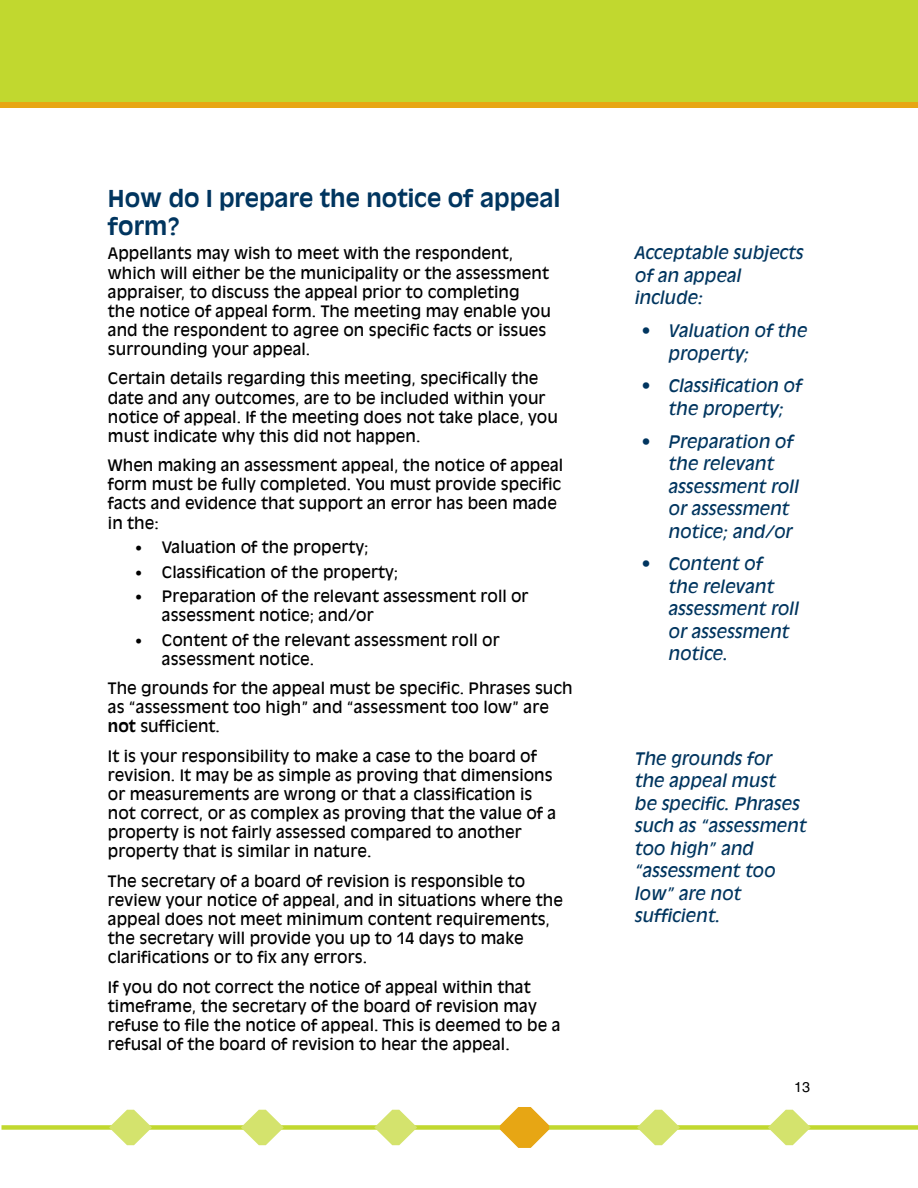
<style>
.page{position:relative;width:918px;height:1188px;background:#fff}
.page>*{position:absolute;margin:0;border:0;box-sizing:border-box;transform-origin:0 0}
.t1{font:700 23.25px/27.9px "Antique Olive LT";color:#00355f}
.t2{font:italic 17.25px/22.5px "Antique Olive LT";color:#00355f}
.t3{font:15.75px/19px "Antique Olive LT";color:#000}
.t4{font:14.25px "Helvetica";color:#000}
.s1{font-family:"Calibri"}
.s2{font-weight:700}
</style>
<div class="page">
<div style="left:0;top:0;width:918px;height:108px;background:#c1d82f"></div>
<div style="left:2px;top:1125px;width:916px;height:5px;background:#c1d82f"></div>
<svg style="left:109px;top:1110px;width:43px;height:35px"></svg>
<svg style="left:768px;top:1110px;width:43px;height:35px"></svg>
<svg style="left:637px;top:1110px;width:43px;height:35px"></svg>
<svg style="left:241px;top:1110px;width:43px;height:35px"></svg>
<svg style="left:499px;top:1107px;width:51px;height:41px"></svg>
<svg style="left:374px;top:1110px;width:43px;height:35px"></svg>
<h1 class="t1" style="left:108px;top:185px;width:454px">How do I prepare the notice of appeal form?</h1>
<p class="t3" style="left:108px;top:244px;width:444px">Appellants may wish to meet with the respondent, which will either be the municipality or the assessment appraiser, to discuss the appeal prior to completing<br>the notice of appeal form. The meeting may enable you and the respondent to agree on specific facts or issues surrounding your appeal.</p>
<p class="t3" style="left:108px;top:369px;width:451px">Certain details regarding this meeting, specifically the date and any outcomes, are to be included within your notice of appeal. If the meeting does not take place, you must indicate why this did not happen.</p>
<p class="t3" style="left:108px;top:456px;width:457px">When making an assessment appeal, the notice of appeal form must be fully completed. You must provide specific facts and evidence that support an error has been made in the:</p>
<p class="t3" style="left:135px;top:538px;width:235px"><span class="s1">•</span> Valuation of the property;</p>
<p class="t3" style="left:135px;top:562px;width:265px"><span class="s1">•</span> Classification of the property;</p>
<p class="t3" style="left:162px;top:587px;width:368px;text-indent:-27px"><span class="s1">•</span> Preparation of the relevant assessment roll or assessment notice; and/or</p>
<p class="t3" style="left:162px;top:631px;width:339px;text-indent:-27px"><span class="s1">•</span> Content of the relevant assessment roll or assessment notice.</p>
<p class="t3" style="left:108px;top:679px;width:466px">The grounds for the appeal must be specific. Phrases such as “assessment too high” and “assessment too low” are <span class="s2">not</span> sufficient.</p>
<p class="t3" style="left:108px;top:747px;width:450px">It is your responsibility to make a case to the board of revision. It may be as simple as proving that dimensions or measurements are wrong or that a classification is not correct, or as complex as proving that the value of a property is not fairly assessed compared to another property that is similar in nature.</p>
<p class="t3" style="left:108px;top:872px;width:457px">The secretary of a board of revision is responsible to review your notice of appeal, and in situations where the appeal does not meet minimum content requirements, the secretary will provide you up to 14 days to make clarifications or to fix any errors.</p>
<p class="t3" style="left:108px;top:978px;width:454px">If you do not correct the notice of appeal within that timeframe, the secretary of the board of revision may refuse to file the notice of appeal. This is deemed to be a refusal of the board of revision to hear the appeal.</p>
<p class="t2" style="left:634px;top:242px;width:170px">Acceptable subjects of an appeal include:</p>
<p class="t2" style="left:668px;top:320px;width:140px;text-indent:-27px">• Valuation of the property;</p>
<p class="t2" style="left:641px;top:375px;width:162px;text-align:center">• Classification of the property;</p>
<p class="t2" style="left:668px;top:430px;width:132px;text-indent:-27px">• Preparation of the relevant assessment roll or assessment notice; and/or</p>
<p class="t2" style="left:668px;top:553px;width:132px;text-indent:-27px">• Content of<br>the relevant assessment roll or assessment notice.</p>
<p class="t2" style="left:634px;top:747px;width:173px">The grounds for<br>the appeal must<br>be specific. Phrases such as “assessment too high” and “assessment too low” are not sufficient.</p>
<p class="t4" style="left:794px;top:1079px;width:17px">13</p>
</div>
